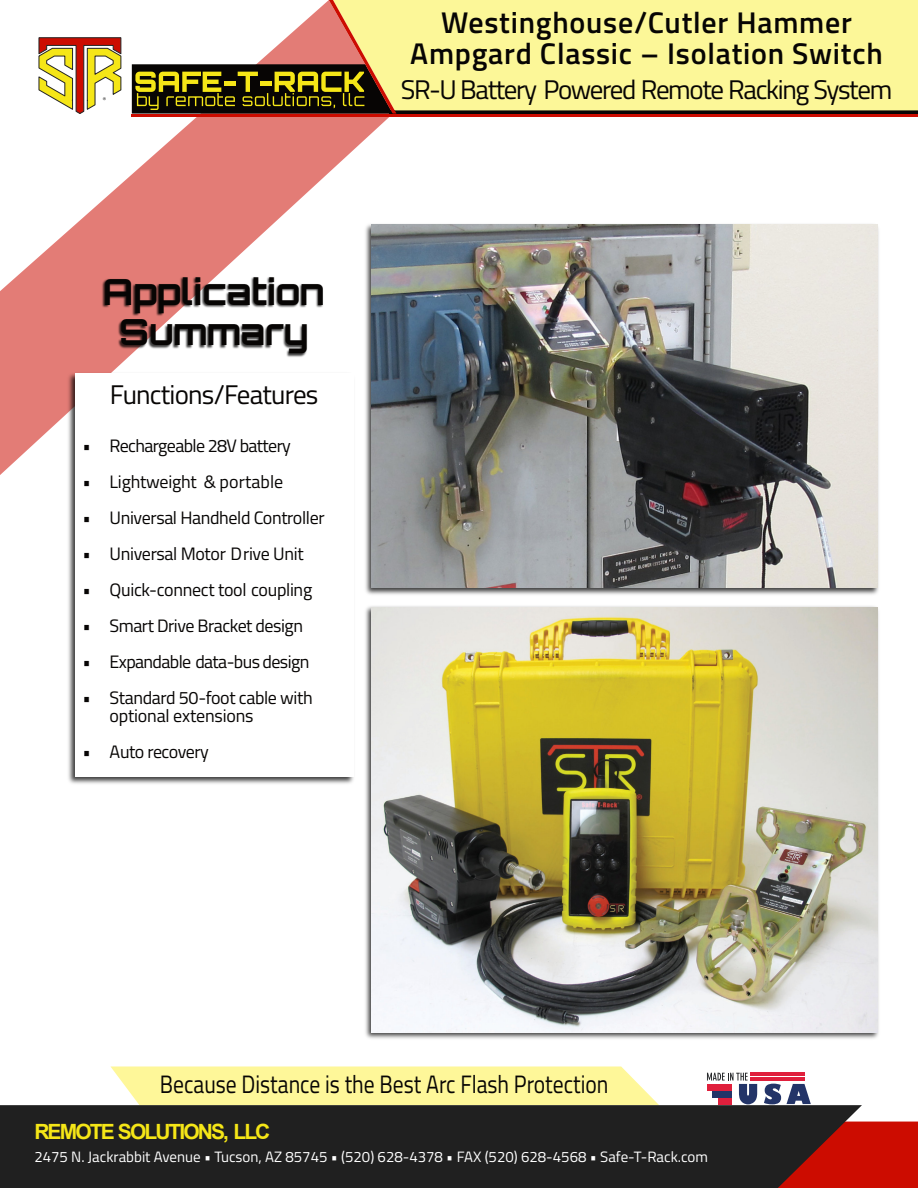
<style>
.page{position:relative;width:918px;height:1188px;background:#fff}
.page>*{position:absolute;margin:0;border:0;box-sizing:border-box;transform-origin:0 0}
.t1{font:700 36px/40.5px "Orbitron";color:#070504;text-align:center}
.t2{font:600 30px/31.5px "Titillium Web";letter-spacing:.025em;color:#070504;text-align:center}
.t3{font:27px "Titillium Web";letter-spacing:-.05em;color:#070504}
.t4{font:27px "Titillium Web";letter-spacing:-.03em;color:#070504}
.t5{font:25.2px "Titillium Web";color:#070504;scale:.86 1}
.t6{font:700 21px "Arial";letter-spacing:-.09em;color:#f5e617}
.t7{font:18px/18px "Titillium Web";letter-spacing:-.02em;color:#070504}
.t8{font:15px "Titillium Web";color:#fff}
.t9{font:5.25px "Titillium Web";color:#222}
</style>
<div class="page">
<svg style="left:110px;top:1066px;width:549px;height:39px;background:#fef7a0"></svg>
<svg style="left:707px;top:1073px;width:50px;height:31px"></svg>
<svg style="left:764px;top:1084px;width:17px;height:20px"></svg>
<svg style="left:787px;top:1084px;width:24px;height:20px"></svg>
<div style="left:718px;top:1098px;width:14px;height:6px;background:#e01f3c"></div>
<div style="left:712px;top:1091px;width:20px;height:6px;background:#233468"></div>
<div style="left:707px;top:1084px;width:25px;height:6px;background:#e01f3c"></div>
<hr style="left:750px;top:1073px;width:55px;height:3px;background:#e01f3c">
<hr style="left:750px;top:1077px;width:55px;height:3px;background:#e01f3c">
<div style="left:862px;top:1122px;width:56px;height:66px;background:#cc0c00"></div>
<div style="left:0;top:1105px;width:862px;height:83px;background:#202020"></div>
<svg style="left:0;top:64px;width:389px;height:411px;fill:#e37c76"></svg>
<hr style="left:132px;top:114px;width:786px;height:3px;background:#cc0c00">
<svg style="left:396px;top:110px;width:522px;height:4px;background:#201d12"></svg>
<img style="left:101px;top:276px;width:222px;height:81px">
<div style="left:396px;top:0;width:522px;height:110px;background:#fcf798"></div>
<svg style="left:38px;top:37px;width:84px;height:77px"></svg>
<svg style="left:132px;top:0;width:264px;height:114px"></svg>
<img style="left:67px;top:371px;width:289px;height:413px">
<div style="left:75px;top:374px;width:278px;height:403px;background:#fff"></div>
<img style="left:363px;top:222px;width:516px;height:373px">
<img style="left:372px;top:225px;width:506px;height:363px">
<img style="left:365px;top:606px;width:514px;height:433px">
<img style="left:372px;top:607px;width:506px;height:425px">
<p class="t9" style="left:103px;top:95px;width:5px">®</p>
<h1 class="t1" style="left:103px;top:275px;width:223px">Application<br>Summary</h1>
<h3 class="t4" style="left:110px;top:374px;width:210px">Functions/Features</h3>
<p class="t7" style="left:83px;top:436px;width:210px">• Rechargeable 28V battery</p>
<p class="t7" style="left:83px;top:472px;width:202px">• Lightweight &amp; portable</p>
<p class="t7" style="left:83px;top:508px;width:244px">• Universal Handheld Controller</p>
<p class="t7" style="left:83px;top:544px;width:223px">• Universal Motor Drive Unit</p>
<p class="t7" style="left:83px;top:580px;width:231px">• Quick-connect tool coupling</p>
<p class="t7" style="left:83px;top:616px;width:222px">• Smart Drive Bracket design</p>
<p class="t7" style="left:83px;top:652px;width:228px">• Expandable data-busdesign</p>
<p class="t7" style="left:110px;top:688px;width:205px;text-indent:-27px">• Standard 50-foot cable with optional extensions</p>
<p class="t7" style="left:83px;top:742px;width:128px">• Auto recovery</p>
<h2 class="t2" style="left:410px;top:6px;width:474px">Westinghouse/Cutler Hammer<br>Ampgard Classic – Isolation Switch</h2>
<h3 class="t3" style="left:401px;top:68px;width:493px">SR-U Battery Powered Remote Racking System</h3>
<h3 class="t5" style="left:160px;top:1065px;width:523px">Because Distance is the Best Arc Flash Protection</h3>
<p class="t6" style="left:34px;top:1124px;width:238px">REMOTE SOLUTIONS, LLC</p>
<p class="t8" style="left:34px;top:1145px;width:675px">2475 N. Jackrabbit Avenue • Tucson, AZ 85745 • (520) 628-4378 • FAX (520) 628-4568 • Safe-T-Rack.com</p>
</div>
